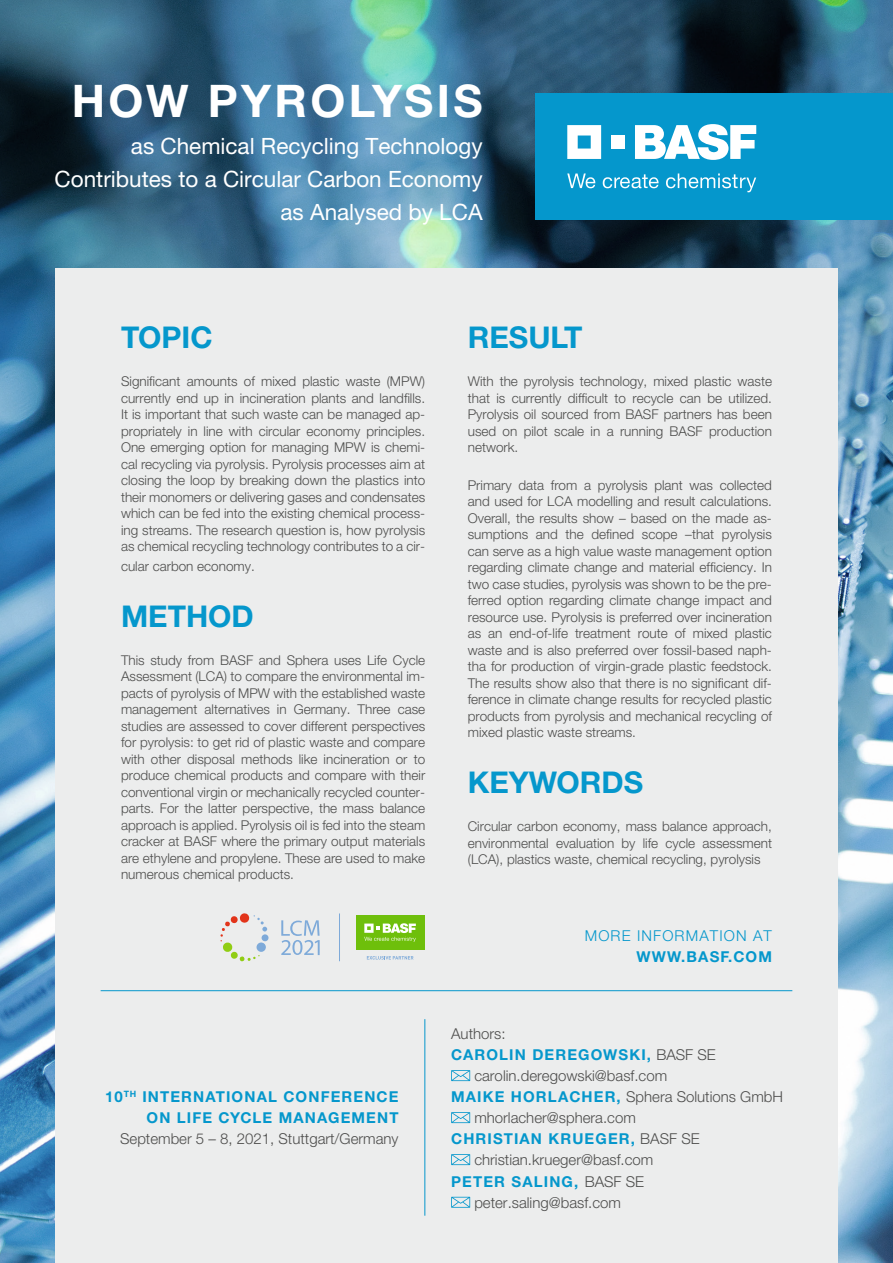
<style>
.page{position:relative;width:893px;height:1263px;background:#fff}
.page>*{position:absolute;margin:0;border:0;box-sizing:border-box;transform-origin:0 0}
.t1{font:700 45px "Helvetica Neue CE";letter-spacing:.075em;color:#fff}
.t2{font:700 30px "Helvetica Neue CE";color:#0597cc}
.t3{font:22.5px/33px "Helvetica Neue CE";color:#fff;text-align:right}
.t4{font:300 15px "Helvetica Neue CE";color:#4d4d4c}
.t5{font:700 15px/21px "Helvetica Neue CE";letter-spacing:.075em;color:#0597cc;text-align:right}
.t6{font:300 15px "Helvetica Neue CE";letter-spacing:.075em;color:#0597cc}
.t7{font:300 13.5px/16.5px "Helvetica Neue CE";color:#4d4d4c;text-align:justify}
.s1{font-weight:300;color:#4d4d4c}
.s2{font-weight:700;color:#0597cc}
</style>
<div class="page">
<img style="left:0;top:0;width:893px;height:1263px">
<div style="left:55px;top:268px;width:783px;height:995px;background:#eceded"></div>
<hr style="left:101px;top:990px;width:691px;height:1px;background:#0597cc">
<svg style="left:451px;top:1070px;width:19px;height:11px"></svg>
<svg style="left:451px;top:1112px;width:19px;height:11px"></svg>
<svg style="left:451px;top:1154px;width:19px;height:11px"></svg>
<svg style="left:451px;top:1197px;width:19px;height:11px"></svg>
<div style="left:536px;top:93px;width:357px;height:127px;background:#0597cc"></div>
<svg style="left:567px;top:125px;width:34px;height:34px"></svg>
<div style="left:612px;top:135px;width:13px;height:14px;background:#fff"></div>
<svg style="left:635px;top:124px;width:121px;height:36px"></svg>
<svg style="left:567px;top:173px;width:28px;height:15px"></svg>
<svg style="left:603px;top:174px;width:56px;height:14px"></svg>
<svg style="left:666px;top:173px;width:90px;height:19px"></svg>
<hr style="left:339px;top:913px;width:1px;height:48px;background:#7eaad9">
<svg style="left:220px;top:913px;width:47px;height:49px"></svg>
<svg style="left:281px;top:920px;width:39px;height:35px"></svg>
<svg style="left:367px;top:956px;width:46px;height:3px"></svg>
<div style="left:356px;top:915px;width:68px;height:34px;background:#6ebf0b"></div>
<svg style="left:364px;top:923px;width:52px;height:19px"></svg>
<hr style="left:424px;top:1019px;width:1px;height:197px;background:#0597cc">
<h1 class="t1" style="left:72px;top:73px;width:412px">HOW PYROLYSIS</h1>
<h3 class="t3" style="left:55px;top:129px;width:429px">as Chemical Recycling Technology<br>Contributes to a Circular Carbon Economy as Analysed by LCA</h3>
<h2 class="t2" style="left:121px;top:319px;width:93px">TOPIC</h2>
<p class="t7" style="left:121px;top:373px;width:306px">Significant amounts of mixed plastic waste (MPW) currently end up in incineration plants and landfills.<br>It is important that such waste can be managed ap&shy;propriately in line with circular economy principles.<br>One emerging option for managing MPW is chemi&shy;cal recycling via pyrolysis. Pyrolysis processes aim at closing the loop by breaking down the plastics into their monomers or delivering gases and condensates which can be fed into the existing chemical process&shy;ing streams. The research question is, how pyrolysis as chemical recycling technology contributes to a cir-</p>
<p class="t7" style="left:121px;top:558px;width:135px">cular carbon economy.</p>
<h2 class="t2" style="left:121px;top:597px;width:134px">METHOD</h2>
<p class="t7" style="left:121px;top:651px;width:306px">This study from BASF and Sphera uses Life Cycle Assessment (LCA) to compare the environmental im&shy;pacts of pyrolysis of MPW with the established waste management alternatives in Germany. Three case studies are assessed to cover different perspectives for pyrolysis: to get rid of plastic waste and compare with other disposal methods like incineration or to produce chemical products and compare with their conventional virgin or mechanically recycled counter&shy;parts. For the latter perspective, the mass balance approach is applied. Pyrolysis oil is fed into the steam cracker at BASF where the primary output materials are ethylene and propylene. These are used to make numerous chemical products.</p>
<h2 class="t2" style="left:468px;top:319px;width:116px">RESULT</h2>
<p class="t7" style="left:468px;top:373px;width:306px">With the pyrolysis technology, mixed plastic waste that is currently difficult to recycle can be utilized.<br>Pyrolysis oil sourced from BASF partners has been used on pilot scale in a running BASF production network.</p>
<p class="t7" style="left:468px;top:477px;width:306px">Primary data from a pyrolysis plant was collected and used for LCA modelling and result calculations.<br>Overall, the results show – based on the made as&shy;sumptions and the defined scope –that pyrolysis can serve as a high value waste management option regarding climate change and material efficiency. In two case studies, pyrolysis was shown to be the pre&shy;ferred option regarding climate change impact and resource use. Pyrolysis is preferred over incineration as an end-of-life treatment route of mixed plastic waste and is also preferred over fossil-based naph&shy;tha for production of virgin-grade plastic feedstock.<br>The results show also that there is no significant dif&shy;ference in climate change results for recycled plastic products from pyrolysis and mechanical recycling of mixed plastic waste streams.</p>
<h2 class="t2" style="left:468px;top:764px;width:177px">KEYWORDS</h2>
<p class="t7" style="left:468px;top:818px;width:306px">Circular carbon economy, mass balance approach, environmental evaluation by life cycle assessment (LCA), plastics waste, chemical recycling, pyrolysis</p>
<p class="t6" style="left:585px;top:927px;width:189px">MORE INFORMATION AT</p>
<p class="t5" style="left:637px;top:946px;width:137px">WWW.BASF.COM</p>
<p class="t5" style="left:105px;top:1086px;width:295px">10<sup>TH</sup> INTERNATIONAL CONFERENCE<br>ON LIFE CYCLE MANAGEMENT</p>
<p class="t4" style="left:120px;top:1130px;width:280px">September 5 – 8, 2021, Stuttgart/Germany</p>
<p class="t4" style="left:451px;top:1024px;width:56px">Authors:</p>
<p class="t5" style="left:451px;top:1044px;width:266px">CAROLIN DEREGOWSKI, <span class="s1">BASF SE</span></p>
<p class="t4" style="left:474px;top:1066px;width:194px">carolin.deregowski@basf.com</p>
<p class="t4" style="left:451px;top:1087px;width:333px"><span class="s2">MAIKE HORLACHER,</span> Sphera Solutions GmbH</p>
<p class="t4" style="left:474px;top:1108px;width:163px">mhorlacher@sphera.com</p>
<p class="t5" style="left:451px;top:1128px;width:250px">CHRISTIAN KRUEGER, <span class="s1">BASF SE</span></p>
<p class="t4" style="left:474px;top:1150px;width:180px">christian.krueger@basf.com</p>
<p class="t5" style="left:451px;top:1171px;width:195px">PETER SALING, <span class="s1">BASF SE</span></p>
<p class="t4" style="left:474px;top:1193px;width:148px">peter.saling@basf.com</p>
</div>
